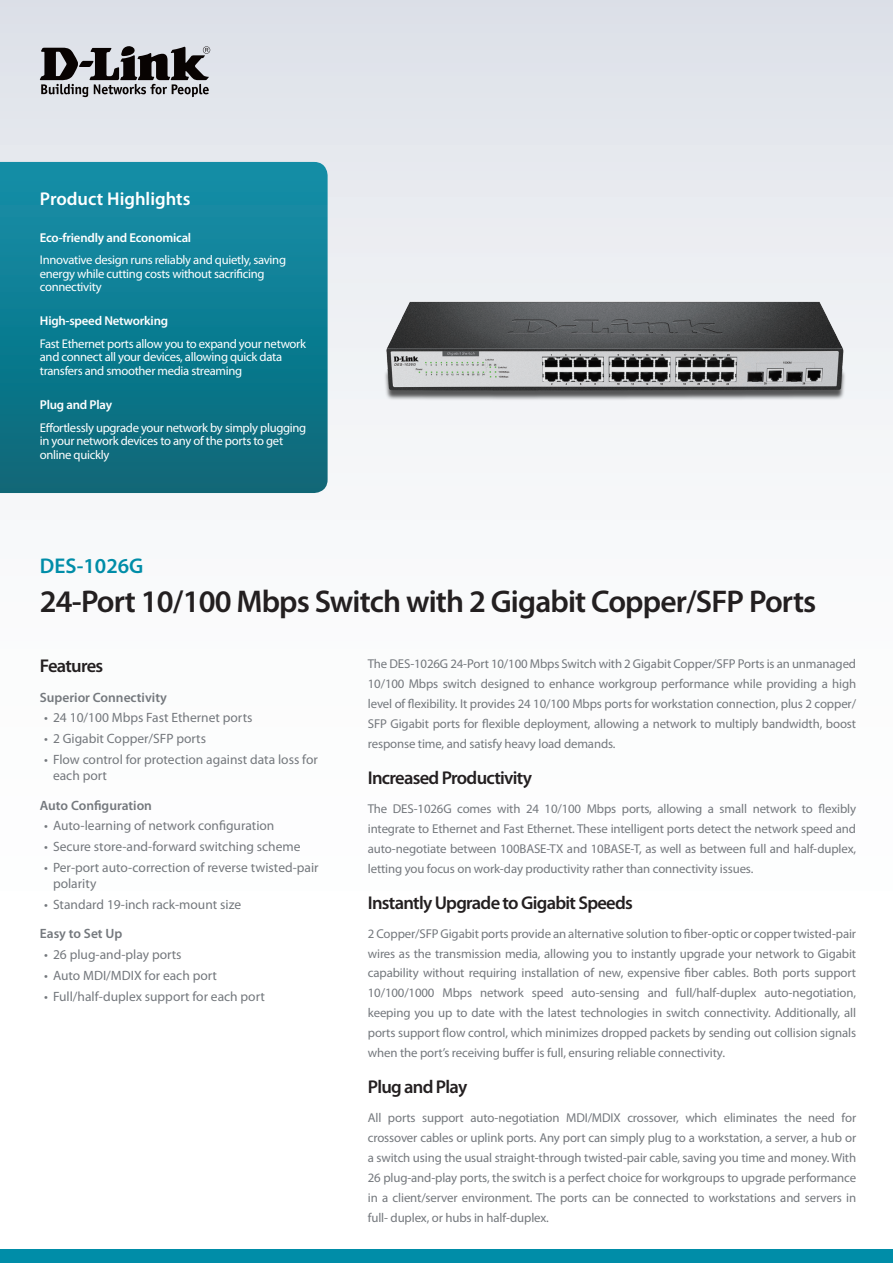
<style>
.page{position:relative;width:893px;height:1263px;background:#fff}
.page>*{position:absolute;margin:0;border:0;box-sizing:border-box;transform-origin:0 0}
.t1{font:600 31.5px "Myriad Pro";letter-spacing:-.025em;color:#231f20}
.t2{font:600 21.3px "Myriad Pro";color:#008da8}
.t3{font:600 18.6px "Myriad Pro";letter-spacing:-.04em;color:#231f20}
.t4{font:600 18.6px "Myriad Pro";color:#fff}
.t5{font:13.5px/16.5px "Myriad Pro";color:#74787d}
.t6{font:600 13.5px "Myriad Pro";color:#74787d}
.t7{font:12.9px/20px "Myriad Pro";letter-spacing:-.01em;color:#74787d;text-align:justify}
.t8{font:600 12.9px "Myriad Pro";letter-spacing:-.015em;color:#fff}
.t9{font:12.6px/13.5px "Myriad Pro";letter-spacing:-.025em;color:#fff}
</style>
<div class="page">
<div style="left:0;top:0;width:893px;height:1084px;background:linear-gradient(to bottom,#e3e6ec,#fff)"></div>
<div style="left:0;top:1249px;width:893px;height:14px;background:#008da8"></div>
<svg style="left:0;top:162px;width:328px;height:331px;background:#0f7c90"></svg>
<svg style="left:40px;top:46px;width:170px;height:51px;background:#807f83"></svg>
<img style="left:368px;top:268px;width:494px;height:140px">
<h3 class="t4" style="left:40px;top:187px;width:152px">Product Highlights</h3>
<p class="t8" style="left:40px;top:229px;width:153px">Eco-friendly and Economical</p>
<p class="t9" style="left:40px;top:253px;width:248px">Innovative design runs reliably and quietly, saving energy while cutting costs without sacrificing connectivity</p>
<p class="t8" style="left:40px;top:313px;width:130px">High-speed Networking</p>
<p class="t9" style="left:40px;top:337px;width:268px">Fast Ethernet ports allow you to expand your network and connect all your devices, allowing quick data transfers and smoother media streaming</p>
<p class="t8" style="left:40px;top:397px;width:74px">Plug and Play</p>
<p class="t9" style="left:40px;top:421px;width:268px">Effortlessly upgrade your network by simply plugging in your network devices to any of the ports to get online quickly</p>
<h2 class="t2" style="left:40px;top:552px;width:105px">DES-1026G</h2>
<h1 class="t1" style="left:40px;top:582px;width:778px">24-Port 10/100 Mbps Switch with 2 Gigabit Copper/SFP Ports</h1>
<h3 class="t3" style="left:40px;top:654px;width:65px">Features</h3>
<p class="t6" style="left:40px;top:688px;width:129px">Superior Connectivity</p>
<p class="t5" style="left:44px;top:709px;width:210px">• 24 10/100 Mbps Fast Ethernet ports</p>
<p class="t5" style="left:44px;top:730px;width:163px">• 2 Gigabit Copper/SFP ports</p>
<p class="t5" style="left:53px;top:751px;width:266px;text-indent:-9px">• Flow control for protection against data loss for each port</p>
<p class="t6" style="left:40px;top:796px;width:114px">Auto Configuration</p>
<p class="t5" style="left:44px;top:817px;width:232px">• Auto-learning of network configuration</p>
<p class="t5" style="left:44px;top:838px;width:258px">• Secure store-and-forward switching scheme</p>
<p class="t5" style="left:53px;top:859px;width:267px;text-indent:-9px">• Per-port auto-correction of reverse twisted-pair polarity</p>
<p class="t5" style="left:44px;top:896px;width:199px">• Standard 19-inch rack-mount size</p>
<p class="t6" style="left:40px;top:925px;width:84px">Easy to Set Up</p>
<p class="t5" style="left:44px;top:946px;width:139px">• 26 plug-and-play ports</p>
<p class="t5" style="left:44px;top:967px;width:174px">• Auto MDI/MDIX for each port</p>
<p class="t5" style="left:44px;top:988px;width:222px">• Full/half-duplex support for each port</p>
<p class="t7" style="left:368px;top:654px;width:490px">The DES-1026G 24-Port 10/100 Mbps Switch with 2 Gigabit Copper/SFP Ports is an unmanaged 10/100 Mbps switch designed to enhance workgroup performance while providing a high level of flexibility. It provides 24 10/100 Mbps ports for workstation connection, plus 2 copper/ SFP Gigabit ports for flexible deployment, allowing a network to multiply bandwidth, boost response time, and satisfy heavy load demands.</p>
<h3 class="t3" style="left:368px;top:766px;width:166px">Increased Productivity</h3>
<p class="t7" style="left:368px;top:798px;width:490px">The DES-1026G comes with 24 10/100 Mbps ports, allowing a small network to flexibly integrate to Ethernet and Fast Ethernet. These intelligent ports detect the network speed and auto-negotiate between 100BASE-TX and 10BASE-T, as well as between full and half-duplex, letting you focus on work-day productivity rather than connectivity issues.</p>
<h3 class="t3" style="left:368px;top:890px;width:267px">Instantly Upgrade to Gigabit Speeds</h3>
<p class="t7" style="left:368px;top:923px;width:490px">2 Copper/SFP Gigabit ports provide an alternative solution to fiber-optic or copper twisted-pair wires as the transmission media, allowing you to instantly upgrade your network to Gigabit capability without requiring installation of new, expensive fiber cables. Both ports support 10/100/1000 Mbps network speed auto-sensing and full/half-duplex auto-negotiation, keeping you up to date with the latest technologies in switch connectivity. Additionally, all ports support flow control, which minimizes dropped packets by sending out collision signals when the port’s receiving buffer is full, ensuring reliable connectivity.</p>
<h3 class="t3" style="left:368px;top:1075px;width:101px">Plug and Play</h3>
<p class="t7" style="left:368px;top:1108px;width:490px">All ports support auto-negotiation MDI/MDIX crossover, which eliminates the need for crossover cables or uplink ports. Any port can simply plug to a workstation, a server, a hub or a switch using the usual straight-through twisted-pair cable, saving you time and money. With 26 plug-and-play ports, the switch is a perfect choice for workgroups to upgrade performance in a client/server environment. The ports can be connected to workstations and servers in full- duplex, or hubs in half-duplex.</p>
</div>
